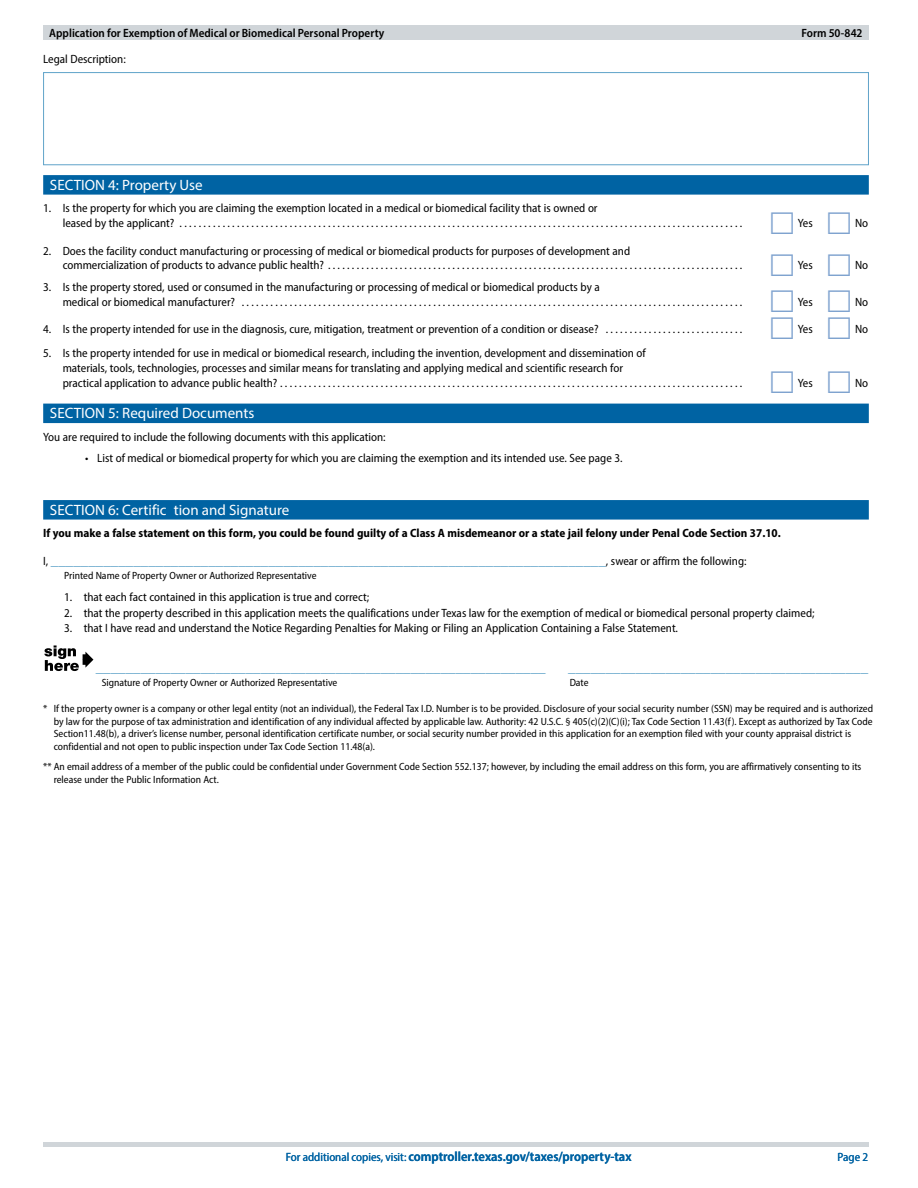
<style>
.page{position:relative;width:918px;height:1188px;background:#fff}
.page>*{position:absolute;margin:0;border:0;box-sizing:border-box;transform-origin:0 0}
.t1{font:semi-condensed 15px "Myriad Pro";color:#5fa3c9}
.t2{font:15px "Myriad Pro";color:#fff}
.t3{font:600 semi-condensed 13.5px "Myriad Pro";color:#0063a3}
.t4{font:semi-condensed 12px/15px "Myriad Pro";color:#000}
.t5{font:700 semi-condensed 12px "Myriad Pro";color:#000}
.t6{font:600 semi-condensed 12px "Myriad Pro";color:#000}
.t7{font:semi-condensed 12px "Myriad Pro";color:#0063a3}
.t8{font:semi-condensed 10.5px/12.6px "Myriad Pro";color:#000}
.s1{font-size:12px;color:#000}
.s2{font-weight:400;font-size:12px}
</style>
<div class="page">
<div style="left:43px;top:175px;width:826px;height:20px;background:#0063a3"></div>
<div style="left:43px;top:404px;width:826px;height:19px;background:#0063a3"></div>
<div style="left:43px;top:500px;width:826px;height:20px;background:#0063a3"></div>
<div style="left:43px;top:72px;width:826px;height:93px;border:1px solid #5fa3c9"></div>
<svg style="left:83px;top:654px;width:2px;height:11px"></svg>
<svg style="left:85px;top:652px;width:8px;height:16px"></svg>
<svg style="left:44px;top:645px;width:35px;height:26px"></svg>
<div style="left:43px;top:26px;width:826px;height:14px;background:#d0d5d9"></div>
<hr style="left:43px;top:1142px;width:826px;height:4px;background:#d0d5d9">
<p class="t6" style="left:49px;top:25px;width:337px">Application for Exemption of Medical or Biomedical Personal Property</p>
<p class="t6" style="left:801px;top:25px;width:63px">Form 50-842</p>
<p class="t4" style="left:43px;top:51px;width:84px">Legal Description:</p>
<p class="t2" style="left:50px;top:176px;width:154px">SECTION 4: Property Use</p>
<p class="t4" style="left:63px;top:201px;width:536px;line-height:14.4px;text-indent:-20px">1. Is the property for which you are claiming the exemption located in a medical or biomedical facility that is owned or leased by the applicant? ......................................................................................................................</p>
<p class="t4" style="left:63px;top:243px;width:569px;line-height:14.4px;text-indent:-20px">2. Does the facility conduct manufacturing or processing of medical or biomedical products for purposes of development and commercialization of products to advance public health? ......................................................................................</p>
<p class="t4" style="left:63px;top:279px;width:539px;text-indent:-20px">3. Is the property stored, used or consumed in the manufacturing or processing of medical or biomedical products by a medical or biomedical manufacturer? .........................................................................................................</p>
<p class="t4" style="left:798px;top:215px;width:16px">Yes</p>
<p class="t4" style="left:855px;top:215px;width:15px">No</p>
<p class="t4" style="left:798px;top:257px;width:16px">Yes</p>
<p class="t4" style="left:855px;top:257px;width:15px">No</p>
<p class="t4" style="left:798px;top:294px;width:16px">Yes</p>
<p class="t4" style="left:855px;top:294px;width:15px">No</p>
<p class="t4" style="left:43px;top:321px;width:562px">4. Is the property intended for use in the diagnosis, cure, mitigation, treatment or prevention of a condition or disease? .............................</p>
<p class="t4" style="left:798px;top:321px;width:16px">Yes</p>
<p class="t4" style="left:855px;top:321px;width:15px">No</p>
<p class="t4" style="left:63px;top:345px;width:584px;text-indent:-20px">5. Is the property intended for use in medical or biomedical research, including the invention, development and dissemination of materials, tools, technologies, processes and similar means for translating and applying medical and scientific research for practical application to advance public health? .................................................................................................</p>
<p class="t4" style="left:798px;top:375px;width:16px">Yes</p>
<p class="t4" style="left:855px;top:375px;width:15px">No</p>
<p class="t2" style="left:50px;top:404px;width:206px">SECTION 5: Required Documents</p>
<p class="t4" style="left:43px;top:429px;width:344px">You are required to include the following documents with this application:</p>
<p class="t4" style="left:85px;top:450px;width:539px">• List of medical or biomedical property for which you are claiming the exemption and its intended use. See page 3.</p>
<p class="t2" style="left:50px;top:501px;width:241px">SECTION 6: Certific tion and Signature</p>
<p class="t5" style="left:43px;top:526px;width:739px">If you make a false statement on this form, you could be found guilty of a Class A misdemeanor or a state jail felony under Penal Code Section 37.10.</p>
<p class="t1" style="left:43px;top:551px;width:705px"><span class="s1">I,</span> __________________________________________________________________________<span class="s1">, swear or affirm the following:</span></p>
<p class="t8" style="left:64px;top:569px;width:254px">Printed Name of Property Owner or Authorized Representative</p>
<p class="t4" style="left:64px;top:589px;width:307px">1. that each fact contained in this application is true and correct;</p>
<p class="t4" style="left:64px;top:605px;width:752px">2. that the property described in this application meets the qualifications under Texas law for the exemption of medical or biomedical personal property claimed;</p>
<p class="t4" style="left:64px;top:621px;width:615px">3. that I have read and understand the Notice Regarding Penalties for Making or Filing an Application Containing a False Statement.</p>
<p class="t1" style="left:96px;top:658px;width:452px">____________________________________________________________</p>
<p class="t1" style="left:568px;top:658px;width:301px">________________________________________</p>
<p class="t8" style="left:102px;top:676px;width:237px">Signature of Property Owner or Authorized Representative</p>
<p class="t8" style="left:570px;top:676px;width:20px">Date</p>
<p class="t8" style="left:54px;top:702px;width:821px;text-indent:-11px">* If the property owner is a company or other legal entity (not an individual), the Federal Tax I.D. Number is to be provided. Disclosure of your social security number (SSN) may be required and is authorized by law for the purpose of tax administration and identification of any individual affected by applicable law. Authority: 42 U.S.C. § 405(c)(2)(C)(i); Tax Code Section 11.43(f). Except as authorized by Tax Code Section11.48(b), a driver’s license number, personal identification certificate number, or social security number provided in this application for an exemption filed with your county appraisal district is confidential and not open to public inspection under Tax Code Section 11.48(a).</p>
<p class="t8" style="left:54px;top:760px;width:809px;text-indent:-10px">** An email address of a member of the public could be confidential under Government Code Section 552.137; however, by including the email address on this form, you are affirmatively consenting to its release under the Public Information Act.</p>
<p class="t3" style="left:286px;top:1148px;width:347px"><span class="s2">For additional copies, visit:</span> comptroller.texas.gov/taxes/property-tax</p>
<p class="t7" style="left:837px;top:1149px;width:32px">Page 2</p>
</div>
